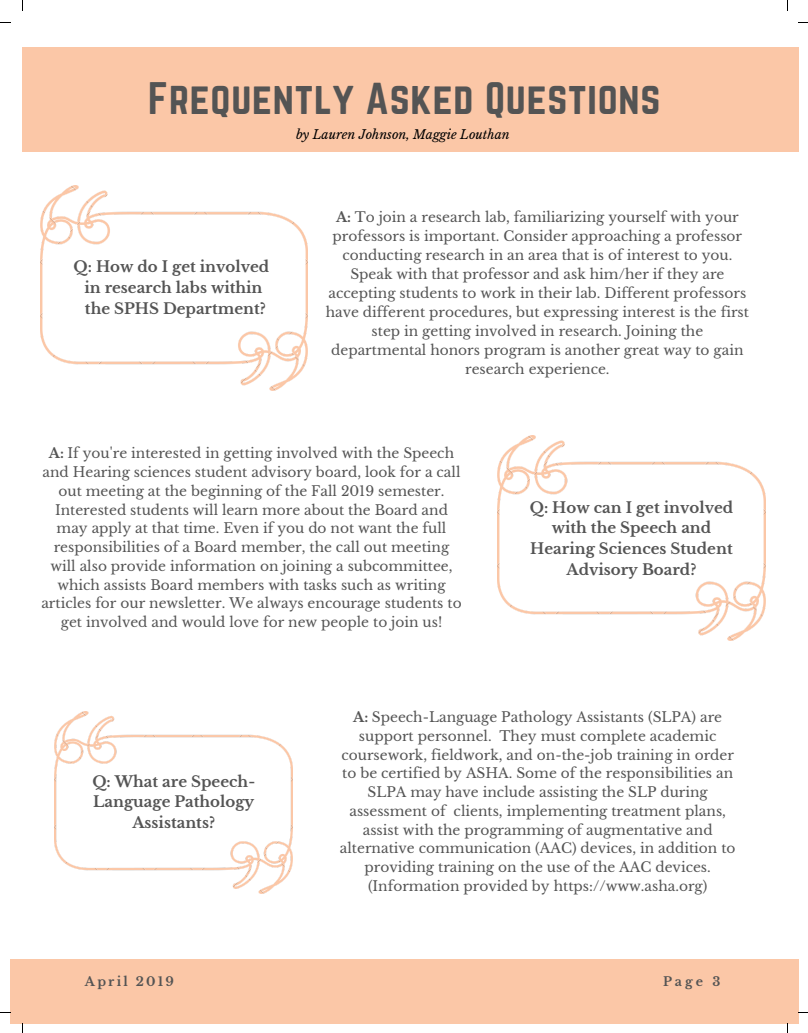
<style>
.page{position:relative;width:808px;height:1033px;background:#fff}
.page>*{position:absolute;margin:0;border:0;box-sizing:border-box;transform-origin:0 0}
.t1{font:40px "Norwester";letter-spacing:.02em;color:#545454}
.t2{font:700 15px/20.6px "Libre Baskerville";color:#545454;text-align:center}
.t3{font:13.75px/18.8px "Libre Baskerville";color:#545454;text-align:center}
.t4{font:italic 12.5px "Libre Baskerville";color:#000}
.t5{font:700 12.5px "Libre Baskerville";letter-spacing:.18em;color:#545454}
.s1{font-weight:700}
</style>
<div class="page">
<div style="left:22px;top:47px;width:776px;height:104px;background:#fbc7a7"></div>
<img style="left:40px;top:186px;width:267px;height:204px">
<img style="left:498px;top:436px;width:267px;height:204px">
<img style="left:55px;top:711px;width:237px;height:182px">
<div style="left:10px;top:960px;width:788px;height:63px;background:#fbc7a7"></div>
<h1 class="t1" style="left:148px;top:78px;width:513px">Frequently Asked Questions</h1>
<p class="t2" style="left:74px;top:257px;width:197px">Q: How do I get involved in research labs within the SPHS Department?</p>
<p class="t4" style="left:296px;top:127px;width:215px">by Lauren Johnson, Maggie Louthan</p>
<p class="t3" style="left:326px;top:208px;width:425px"><span class="s1">A:</span> To join a research lab, familiarizing yourself with your professors is important. Consider approaching a professor conducting research in an area that is of interest to you.<br>Speak with that professor and ask him/her if they are accepting students to work in their lab. Different professors have different procedures, but expressing interest is the first step in getting involved in research. Joining the departmental honors program is another great way to gain research experience.</p>
<p class="t3" style="left:41px;top:444px;width:422px"><span class="s1">A:</span> If you're interested in getting involved with the Speech and Hearing sciences student advisory board, look for a call out meeting at the beginning of the Fall 2019 semester.<br>Interested students will learn more about the Board and may apply at that time. Even if you do not want the full responsibilities of a Board member, the call out meeting will also provide information on joining a subcommittee, which assists Board members with tasks such as writing articles for our newsletter. We always encourage students to get involved and would love for new people to join us!</p>
<p class="t2" style="left:529px;top:497px;width:205px">Q: How can I get involved with the Speech and<br>Hearing Sciences Student<br>Advisory Board?</p>
<p class="t2" style="left:92px;top:771px;width:164px">Q: What are Speech-<br>Language Pathology<br>Assistants?</p>
<p class="t3" style="left:340px;top:708px;width:397px"><span class="s1">A:</span> Speech-Language Pathology Assistants (SLPA) are support personnel. They must complete academic coursework, fieldwork, and on-the-job training in order to be certified by ASHA. Some of the responsibilities an SLPA may have include assisting the SLP during assessment of clients, implementing treatment plans, assist with the programming of augmentative and alternative communication (AAC) devices, in addition to providing training on the use of the AAC devices. (Information provided by https://www.asha.org)</p>
<p class="t5" style="left:85px;top:973px;width:90px">April 2019</p>
<p class="t5" style="left:663px;top:973px;width:59px">Page 3</p>
</div>
